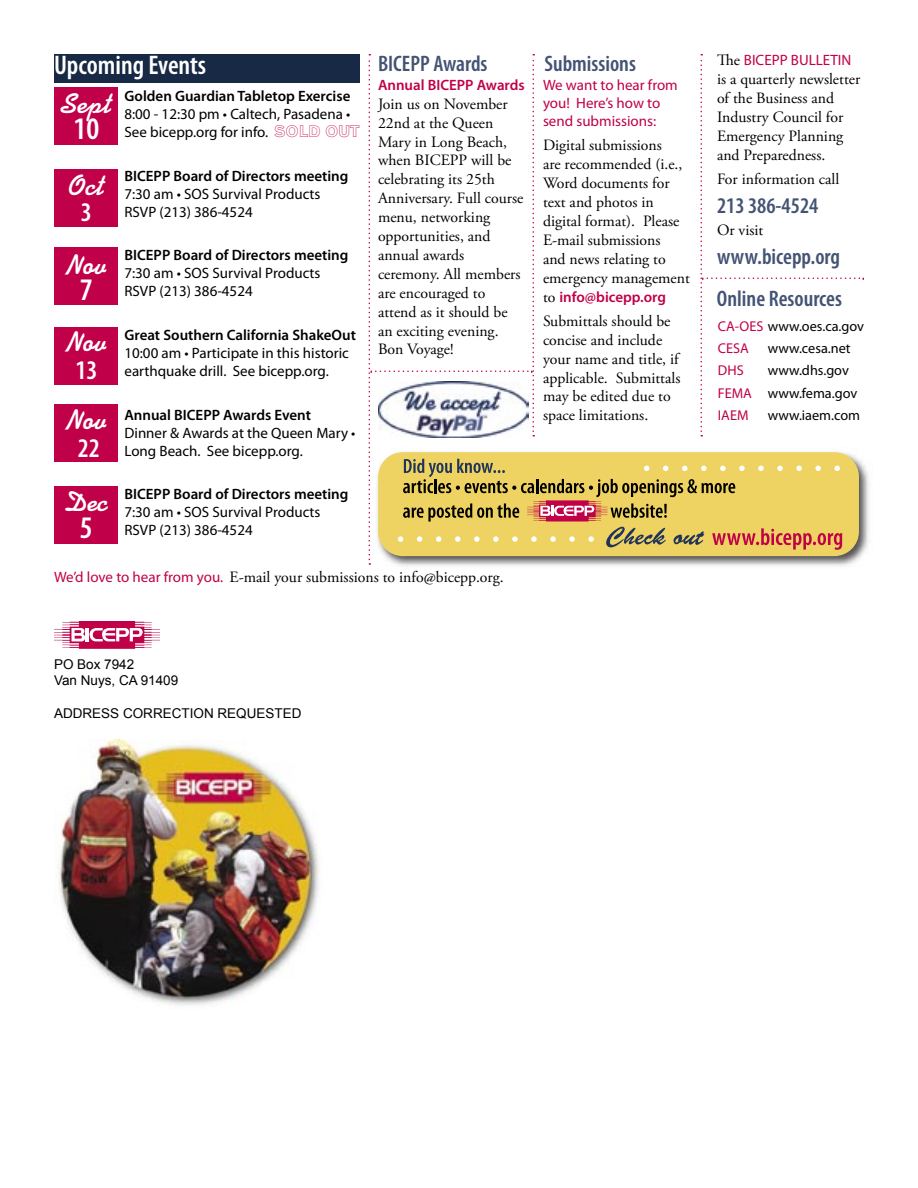
<style>
.page{position:relative;width:918px;height:1188px;background:#fff}
.page>*{position:absolute;margin:0;border:0;box-sizing:border-box;transform-origin:0 0}
.t1{font:600 condensed 31.5px "Myriad Pro";color:#fff}
.t2{font:700 28.5px "Kaufmann";color:#fff}
.t3{font:600 condensed 27px "Myriad Pro";color:#fff}
.t4{font:600 condensed 22.5px "Myriad Pro";color:#435373}
.t5{font:15.75px/18.9px "Adobe Garamond Pro";color:#000}
.t6{font:15px/18px "Myriad Pro";color:#000}
.t7{font:600 15px "Myriad Pro";color:#000}
.t8{font:15px/18px "Myriad Pro";color:#c00048}
.t9{font:600 15px "Myriad Pro";color:#c00048}
.t10{font:14.25px/22.2px "Myriad Pro";color:#000}
.t11{font:14.25px/22.2px "Myriad Pro";color:#c00048}
.t12{font:13.5px/16.2px "Arial";color:#000}
.s1{font-family:"Adobe Garamond Pro";font-weight:400;font-size:15.75px;color:#000}
.s2{font-family:"AG Old Face Bold Outline";font-size:16.5px;color:#c00048}
.s3{font-family:"Myriad Pro";font-size:15px;color:#c00048}
.s4{font-family:"Adobe Garamond Pro";font-size:15.75px;color:#000}
.s5{color:#000}
</style>
<div class="page">
<div style="left:54px;top:54px;width:306px;height:28px;background:#172944"></div>
<svg style="left:54px;top:621px;width:106px;height:28px"></svg>
<div style="left:54px;top:87px;width:64px;height:58px;background:#c00048"></div>
<div style="left:54px;top:327px;width:64px;height:58px;background:#c00048"></div>
<div style="left:54px;top:248px;width:64px;height:57px;background:#c00048"></div>
<img style="left:59px;top:740px;width:260px;height:265px">
<div style="left:54px;top:169px;width:64px;height:57px;background:#c00048"></div>
<img style="left:400px;top:465px;width:469px;height:101px">
<div style="left:54px;top:404px;width:64px;height:58px;background:#c00048"></div>
<div style="left:54px;top:486px;width:64px;height:58px;background:#c00048"></div>
<svg style="left:369px;top:54px;width:495px;height:511px"></svg>
<img style="left:378px;top:382px;width:150px;height:55px">
<h3 class="t3" style="left:54px;top:51px;width:154px">Upcoming Events</h3>
<h3 class="t4" style="left:544px;top:51px;width:93px">Submissions</h3>
<p class="t8" style="left:543px;top:76px;width:136px">We want to hear from you! Here’s how to send submissions:</p>
<p class="t5" style="left:543px;top:136px;width:148px">Digital submissions<br>are recommended (i.e.,<br>Word documents for text and photos in digital format). Please<br>E-mail submissions<br>and news relating to emergency management</p>
<p class="t9" style="left:543px;top:288px;width:125px"><span class="s1">to</span> info@bicepp.org</p>
<p class="t5" style="left:543px;top:312px;width:139px">Submittals should be concise and include your name and title, if applicable. Submittals may be edited due to space limitations.</p>
<h3 class="t4" style="left:378px;top:51px;width:111px">BICEPP Awards</h3>
<p class="t9" style="left:378px;top:77px;width:148px">Annual BICEPP Awards</p>
<p class="t5" style="left:378px;top:95px;width:147px">Join us on November<br>22nd at the Queen<br>Mary in Long Beach, when BICEPP will be celebrating its 25th<br>Anniversary. Full course menu, networking opportunities, and annual awards ceremony. All members are encouraged to attend as it should be an exciting evening.<br>Bon Voyage!</p>
<p class="t7" style="left:124px;top:88px;width:227px">Golden Guardian Tabletop Exercise</p>
<p class="t6" style="left:125px;top:105px;width:237px">8:00 - 12:30 pm • Caltech, Pasadena •<br>See bicepp.org for info. <span class="s2">SOLD OUT</span></p>
<p class="t7" style="left:124px;top:167px;width:225px">BICEPP Board of Directors meeting</p>
<p class="t6" style="left:124px;top:185px;width:198px">7:30 am • SOS Survival Products<br>RSVP (213) 386-4524</p>
<p class="t7" style="left:124px;top:247px;width:225px">BICEPP Board of Directors meeting</p>
<p class="t6" style="left:124px;top:264px;width:198px">7:30 am • SOS Survival Products<br>RSVP (213) 386-4524</p>
<p class="t7" style="left:124px;top:327px;width:233px">Great Southern California ShakeOut</p>
<p class="t6" style="left:124px;top:344px;width:226px">10:00 am • Participate in this historic earthquake drill. See bicepp.org.</p>
<p class="t7" style="left:124px;top:406px;width:188px">Annual BICEPP Awards Event</p>
<p class="t6" style="left:124px;top:424px;width:232px">Dinner &amp; Awards at the Queen Mary •<br>Long Beach. See bicepp.org.</p>
<p class="t7" style="left:124px;top:486px;width:225px">BICEPP Board of Directors meeting</p>
<p class="t6" style="left:124px;top:503px;width:198px">7:30 am • SOS Survival Products<br>RSVP (213) 386-4524</p>
<h2 class="t2" style="left:62px;top:87px;width:51px">Sept</h2>
<h1 class="t1" style="left:74px;top:111px;width:27px">10</h1>
<h2 class="t2" style="left:69px;top:169px;width:36px">Oct</h2>
<h3 class="t3" style="left:81px;top:197px;width:13px">3</h3>
<h2 class="t2" style="left:66px;top:248px;width:42px">Nov</h2>
<h1 class="t1" style="left:80px;top:272px;width:14px">7</h1>
<h2 class="t2" style="left:66px;top:325px;width:42px">Nov</h2>
<h3 class="t3" style="left:75px;top:356px;width:24px">13</h3>
<h2 class="t2" style="left:66px;top:402px;width:42px">Nov</h2>
<h3 class="t3" style="left:78px;top:433px;width:24px">22</h3>
<h2 class="t2" style="left:65px;top:484px;width:44px">Dec</h2>
<h1 class="t1" style="left:80px;top:511px;width:14px">5</h1>
<p class="t5" style="left:54px;top:568px;width:451px"><span class="s3">We’d love to hear from you.</span> E-mail your submissions to info@bicepp.org.</p>
<p class="t8" style="left:717px;top:52px;width:136px"><span class="s4">The</span> BICEPP BULLETIN</p>
<p class="t5" style="left:717px;top:70px;width:145px">is a quarterly newsletter of the Business and<br>Industry Council for<br>Emergency Planning and Preparedness.</p>
<p class="t5" style="left:717px;top:170px;width:124px">For information call</p>
<h3 class="t4" style="left:717px;top:193px;width:103px">213 386-4524</h3>
<p class="t5" style="left:717px;top:221px;width:48px">Or visit</p>
<h3 class="t4" style="left:717px;top:244px;width:125px">www.bicepp.org</h3>
<h3 class="t4" style="left:717px;top:287px;width:127px">Online Resources</h3>
<p class="t11" style="left:718px;top:315px;width:148px">CA-OES <span class="s5">www.oes.ca.gov<br></span>CESA<br>DHS<br>FEMA<br>IAEM</p>
<p class="t10" style="left:768px;top:338px;width:94px">www.cesa.net www.dhs.gov www.fema.gov www.iaem.com</p>
<p class="t12" style="left:54px;top:656px;width:126px">PO Box 7942<br>Van Nuys, CA 91409</p>
<p class="t12" style="left:54px;top:705px;width:249px">ADDRESS CORRECTION REQUESTED</p>
</div>
